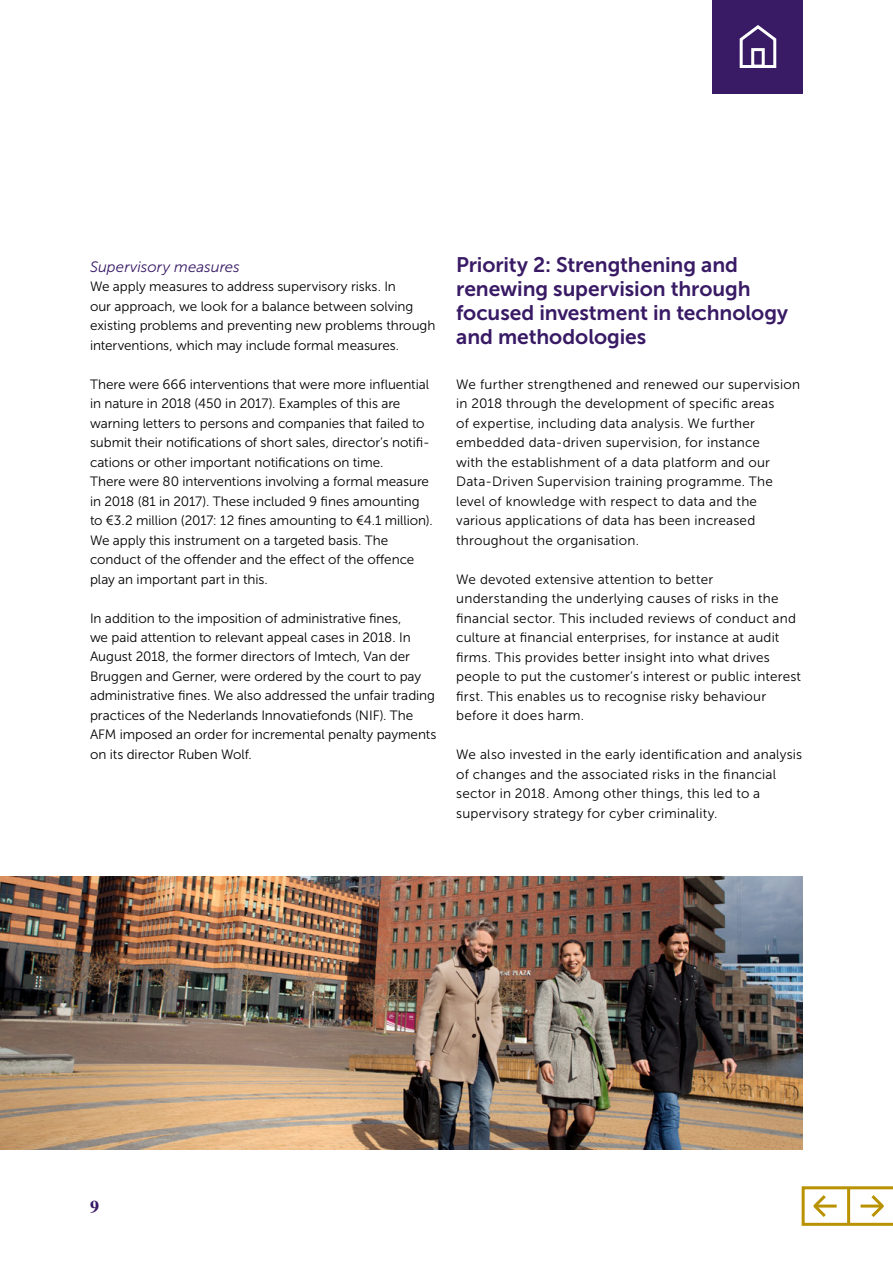
<style>
.page{position:relative;width:893px;height:1263px;background:#fff}
.page>*{position:absolute;margin:0;border:0;box-sizing:border-box;transform-origin:0 0}
.t1{font:21px/24px "Museo Sans 700";letter-spacing:-.005em;color:#381a65}
.t2{font:700 18px "Times";color:#381a65}
.t3{font:italic 15px "Museo Sans 300";letter-spacing:.005em;color:#381a65}
.t4{font:13.5px/19.5px "Museo Sans 300";color:#000}
</style>
<div class="page">
<img style="left:0;top:876px;width:803px;height:273px">
<svg style="left:802px;top:1186px;width:91px;height:40px"></svg>
<hr style="left:847px;top:1188px;width:3px;height:36px;background:#b89200">
<div style="left:713px;top:0;width:90px;height:93px;background:#381a65"></div>
<svg style="left:739px;top:25px;width:38px;height:43px"></svg>
<div style="left:751px;top:48px;width:14px;height:20px;border:3px solid #fff"></div>
<p class="t3" style="left:90px;top:258px;width:151px">Supervisory measures</p>
<p class="t4" style="left:90px;top:277px;width:347px">We apply measures to address supervisory risks. In<br>our approach, we look for a balance between solving existing problems and preventing new problems through interventions, which may include formal measures.</p>
<p class="t4" style="left:90px;top:374px;width:344px">There were 666 interventions that were more influential in nature in 2018 (450 in 2017). Examples of this are warning letters to persons and companies that failed to submit their notifications of short sales, director’s notifi&shy;cations or other important notifications on time.<br>There were 80 interventions involving a formal measure in 2018 (81 in 2017). These included 9 fines amounting to €3.2 million (2017: 12 fines amounting to €4.1 million).<br>We apply this instrument on a targeted basis. The conduct of the offender and the effect of the offence play an important part in this.</p>
<p class="t4" style="left:90px;top:608px;width:348px">In addition to the imposition of administrative fines,<br>we paid attention to relevant appeal cases in 2018. In August 2018, the former directors of Imtech, Van der Bruggen and Gerner, were ordered by the court to pay administrative fines. We also addressed the unfair trading practices of the Nederlands Innovatiefonds (NIF). The AFM imposed an order for incremental penalty payments on its director Ruben Wolf.</p>
<h1 class="t1" style="left:456px;top:252px;width:333px">Priority 2: Strengthening and renewing supervision through focused investment in technology and methodologies</h1>
<p class="t4" style="left:456px;top:374px;width:345px">We further strengthened and renewed our supervision in 2018 through the development of specific areas<br>of expertise, including data analysis. We further embedded data-driven supervision, for instance<br>with the establishment of a data platform and our Data-Driven Supervision training programme. The level of knowledge with respect to data and the various applications of data has been increased throughout the organisation.</p>
<p class="t4" style="left:456px;top:569px;width:346px">We devoted extensive attention to better understanding the underlying causes of risks in the financial sector. This included reviews of conduct and culture at financial enterprises, for instance at audit firms. This provides better insight into what drives people to put the customer’s interest or public interest first. This enables us to recognise risky behaviour before it does harm.</p>
<p class="t4" style="left:456px;top:745px;width:347px">We also invested in the early identification and analysis of changes and the associated risks in the financial sector in 2018. Among other things, this led to a supervisory strategy for cyber criminality.</p>
<h2 class="t2" style="left:90px;top:1189px;width:10px">9</h2>
</div>
